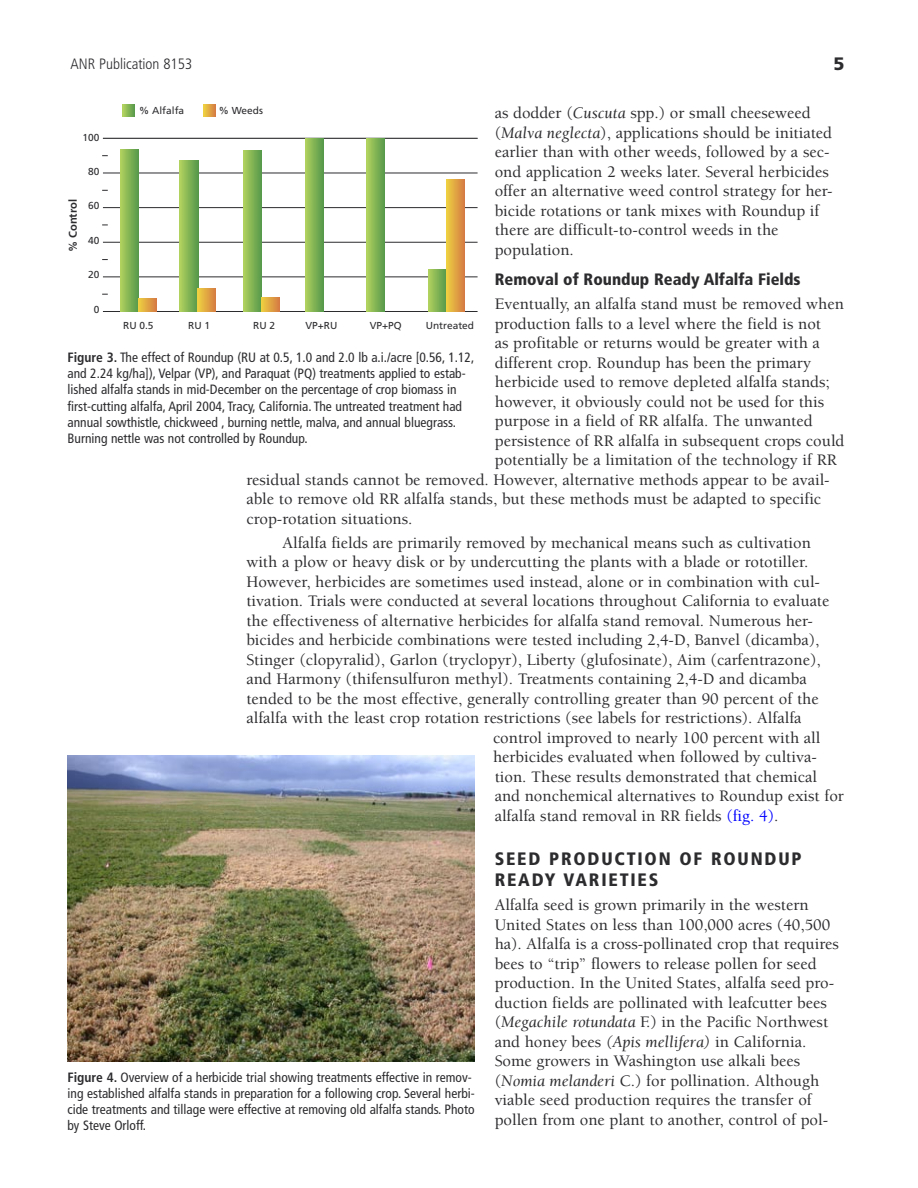
<style>
.page{position:relative;width:918px;height:1188px;background:#fff}
.page>*{position:absolute;margin:0;border:0;box-sizing:border-box;transform-origin:0 0}
.t1{font:900 condensed 18px/21.6px "Frutiger";letter-spacing:.1em;color:#2c2c2f}
.t2{font:900 18px "Frutiger";color:#2c2c2f}
.t3{font:500 16.5px/19.5px "Berkeley";color:#2c2c2f}
.t4{font:900 condensed 16.5px "Frutiger";color:#2c2c2f}
.t5{font:300 condensed 15px "Frutiger";color:#2c2c2f}
.t6{font:condensed 13.5px/16.2px "Frutiger";color:#2c2c2f}
.t7{font:700 11.1px "Frutiger";color:#2c2c2f}
.t8{font:10.05px "Frutiger";color:#2c2c2f}
.s1{font-weight:400;font-style:italic}
.s2{color:#00f}
.s3{font-weight:700}
</style>
<div class="page">
<img style="left:68px;top:756px;width:407px;height:306px">
<hr style="left:103px;top:138px;width:375px;height:1px;background:#2c2c2f">
<hr style="left:103px;top:173px;width:375px;height:1px;background:#2c2c2f">
<hr style="left:103px;top:207px;width:375px;height:1px;background:#2c2c2f">
<hr style="left:103px;top:242px;width:375px;height:1px;background:#2c2c2f">
<hr style="left:103px;top:277px;width:375px;height:1px;background:#2c2c2f">
<hr style="left:103px;top:311px;width:375px;height:1px;background:#2c2c2f">
<svg style="left:123px;top:105px;width:12px;height:11px"></svg>
<svg style="left:204px;top:105px;width:11px;height:11px"></svg>
<svg style="left:120px;top:150px;width:18px;height:161px;background:#85b654"></svg>
<svg style="left:138px;top:298px;width:18px;height:13px"></svg>
<svg style="left:243px;top:151px;width:18px;height:160px;background:#85b654"></svg>
<svg style="left:261px;top:297px;width:18px;height:14px"></svg>
<svg style="left:180px;top:161px;width:18px;height:150px;background:#84b554"></svg>
<svg style="left:198px;top:288px;width:18px;height:23px"></svg>
<svg style="left:305px;top:139px;width:18px;height:172px;background:#84b554"></svg>
<svg style="left:367px;top:139px;width:18px;height:172px;background:#82b454"></svg>
<svg style="left:428px;top:269px;width:18px;height:42px"></svg>
<svg style="left:446px;top:180px;width:18px;height:131px;background:#e2a842"></svg>
<p class="t5" style="left:70px;top:56px;width:123px">ANR Publication 8153</p>
<p class="t2" style="left:833px;top:52px;width:13px">5</p>
<p class="t3" style="left:495px;top:104px;width:339px">as dodder (<span class="s1">Cuscuta</span> spp.) or small cheeseweed (<span class="s1">Malva neglecta</span>), applications should be initiated earlier than with other weeds, followed by a sec&shy;ond application 2 weeks later. Several herbicides offer an alternative weed control strategy for her&shy;bicide rotations or tank mixes with Roundup if there are difficult-to-control weeds in the population.</p>
<p class="t4" style="left:495px;top:270px;width:307px">Removal of Roundup Ready Alfalfa Fields</p>
<p class="t3" style="left:495px;top:295px;width:351px">Eventually, an alfalfa stand must be removed when</p>
<p class="t3" style="left:495px;top:314px;width:328px">production falls to a level where the field is not</p>
<p class="t3" style="left:495px;top:334px;width:327px">as profitable or returns would be greater with a</p>
<p class="t3" style="left:495px;top:353px;width:318px">different crop. Roundup has been the primary</p>
<p class="t3" style="left:495px;top:373px;width:336px">herbicide used to remove depleted alfalfa stands;</p>
<p class="t3" style="left:495px;top:392px;width:331px">however, it obviously could not be used for this</p>
<p class="t3" style="left:495px;top:412px;width:319px">purpose in a field of RR alfalfa. The unwanted</p>
<p class="t3" style="left:495px;top:431px;width:351px">persistence of RR alfalfa in subsequent crops could</p>
<p class="t3" style="left:495px;top:451px;width:343px">potentially be a limitation of the technology if RR</p>
<p class="t3" style="left:246px;top:470px;width:585px">residual stands cannot be removed. However, alternative methods appear to be avail-</p>
<p class="t3" style="left:246px;top:490px;width:576px">able to remove old RR alfalfa stands, but these methods must be adapted to specific</p>
<p class="t3" style="left:246px;top:509px;width:168px">crop-rotation situations.</p>
<p class="t3" style="left:282px;top:533px;width:530px">Alfalfa fields are primarily removed by mechanical means such as cultivation</p>
<p class="t3" style="left:246px;top:553px;width:564px">with a plow or heavy disk or by undercutting the plants with a blade or rototiller.</p>
<p class="t3" style="left:246px;top:572px;width:575px">However, herbicides are sometimes used instead, alone or in combination with cul-</p>
<p class="t3" style="left:246px;top:592px;width:585px">tivation. Trials were conducted at several locations throughout California to evaluate</p>
<p class="t3" style="left:246px;top:611px;width:568px">the effectiveness of alternative herbicides for alfalfa stand removal. Numerous her-</p>
<p class="t3" style="left:246px;top:631px;width:574px">bicides and herbicide combinations were tested including 2,4-D, Banvel (dicamba),</p>
<p class="t3" style="left:246px;top:650px;width:576px">Stinger (clopyralid), Garlon (tryclopyr), Liberty (glufosinate), Aim (carfentrazone),</p>
<p class="t3" style="left:246px;top:670px;width:562px">and Harmony (thifensulfuron methyl). Treatments containing 2,4-D and dicamba</p>
<p class="t3" style="left:246px;top:689px;width:574px">tended to be the most effective, generally controlling greater than 90 percent of the</p>
<p class="t3" style="left:246px;top:709px;width:557px">alfalfa with the least crop rotation restrictions (see labels for restrictions). Alfalfa</p>
<p class="t3" style="left:493px;top:728px;width:329px">control improved to nearly 100 percent with all</p>
<p class="t3" style="left:493px;top:748px;width:325px">herbicides evaluated when followed by cultiva-</p>
<p class="t3" style="left:495px;top:767px;width:324px">tion. These results demonstrated that chemical</p>
<p class="t3" style="left:495px;top:787px;width:351px">and nonchemical alternatives to Roundup exist for</p>
<p class="t3" style="left:495px;top:806px;width:285px">alfalfa stand removal in RR fields <span class="s2">(fig. 4)</span>.</p>
<p class="t1" style="left:495px;top:848px;width:308px">SEED PRODUCTION OF ROUNDUP<br>READY VARIETIES</p>
<p class="t3" style="left:495px;top:896px;width:346px">Alfalfa seed is grown primarily in the western United States on less than 100,000 acres (40,500 ha). Alfalfa is a cross-pollinated crop that requires bees to “trip” flowers to release pollen for seed production. In the United States, alfalfa seed pro&shy;duction fields are pollinated with leafcutter bees (<span class="s1">Megachile rotundata</span> F.) in the Pacific Northwest and honey bees <span class="s1">(Apis mellifera)</span> in California.<br>Some growers in Washington use alkali bees (<span class="s1">Nomia melanderi</span> C.) for pollination. Although viable seed production requires the transfer of pollen from one plant to another, control of pol-</p>
<p class="t8" style="left:139px;top:105px;width:47px">% Alfalfa</p>
<p class="t8" style="left:219px;top:105px;width:46px">% Weeds</p>
<p class="t8" style="left:82px;top:131px;width:18px">100</p>
<p class="t8" style="left:88px;top:166px;width:13px">80</p>
<p class="t8" style="left:88px;top:200px;width:13px">60</p>
<p class="t8" style="left:88px;top:234px;width:13px">40</p>
<p class="t8" style="left:88px;top:269px;width:13px">20</p>
<p class="t8" style="left:94px;top:303px;width:7px">0</p>
<p class="t7" style="left:67px;top:252px;width:55px;rotate:-90deg">% Control</p>
<p class="t8" style="left:123px;top:320px;width:32px">RU 0.5</p>
<p class="t8" style="left:188px;top:320px;width:23px">RU 1</p>
<p class="t8" style="left:253px;top:320px;width:23px">RU 2</p>
<p class="t8" style="left:305px;top:320px;width:33px">VP+RU</p>
<p class="t8" style="left:370px;top:320px;width:33px">VP+PQ</p>
<p class="t8" style="left:426px;top:320px;width:50px">Untreated</p>
<p class="t6" style="left:68px;top:349px;width:408px"><span class="s3">Figure 3.</span> The effect of Roundup (RU at 0.5, 1.0 and 2.0 lb a.i./acre [0.56, 1.12, and 2.24 kg/ha]), Velpar (VP), and Paraquat (PQ) treatments applied to estab&shy;lished alfalfa stands in mid-December on the percentage of crop biomass in first-cutting alfalfa, April 2004, Tracy, California. The untreated treatment had annual sowthistle, chickweed , burning nettle, malva, and annual bluegrass.<br>Burning nettle was not controlled by Roundup.</p>
<p class="t6" style="left:68px;top:1069px;width:409px"><span class="s3">Figure 4.</span> Overview of a herbicide trial showing treatments effective in remov&shy;ing established alfalfa stands in preparation for a following crop. Several herbi&shy;cide treatments and tillage were effective at removing old alfalfa stands. Photo by Steve Orloff.</p>
</div>
